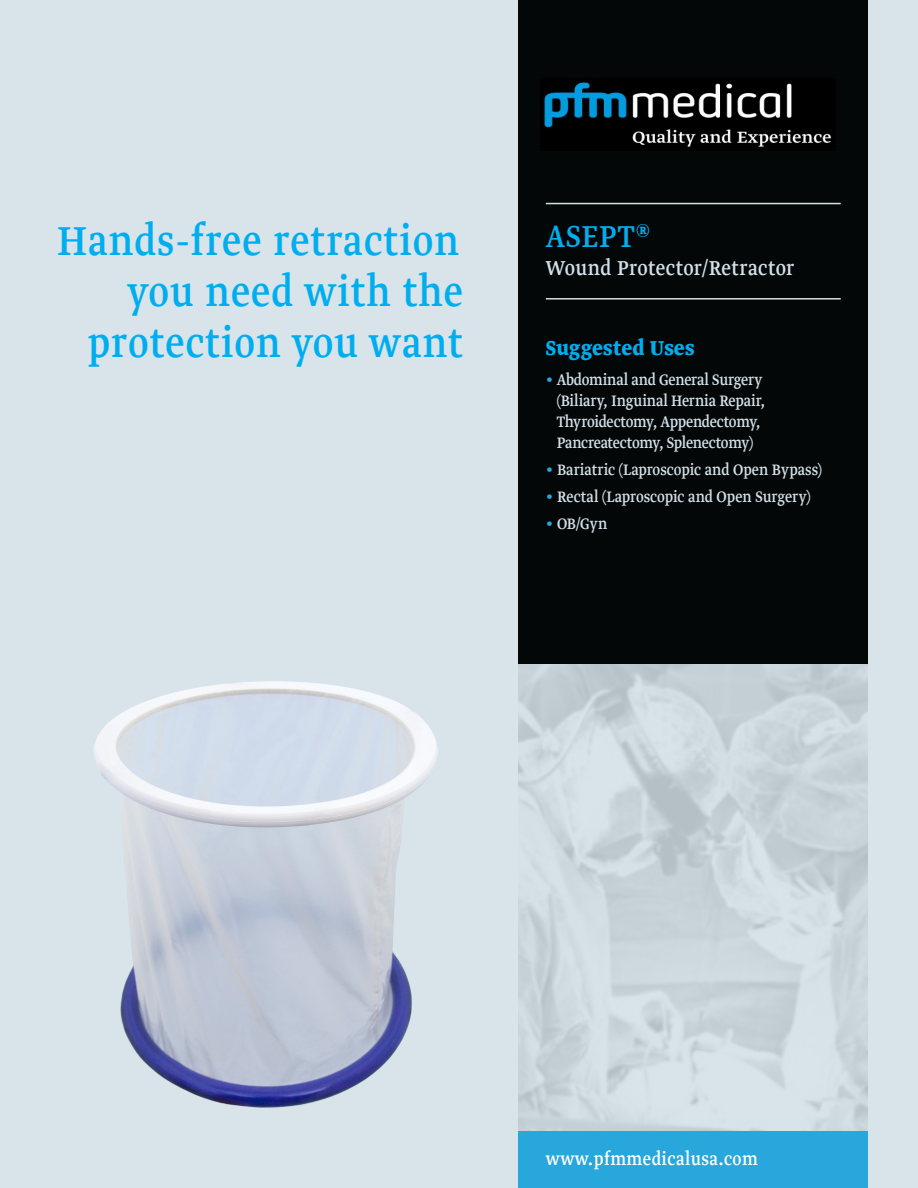
<style>
.page{position:relative;width:918px;height:1188px;background:#d3e0e7}
.page>*{position:absolute;margin:0;border:0;box-sizing:border-box;transform-origin:0 0}
.t1{font:48px/51px "pfmmedical";letter-spacing:.02em;color:#00aeef;text-align:right}
.t2{font:36px "pfmmedical";letter-spacing:.03em;color:#00aeef}
.t3{font:24px "pfmmedical";letter-spacing:.01em;color:#d3e0e7}
.t4{font:700 24px "pfmmedical";letter-spacing:.02em;color:#00aeef}
.t5{font:21px "pfmmedical";letter-spacing:.02em;color:#fff}
.t6{font:18px/21px "pfmmedical";letter-spacing:-.005em;color:#d3e0e7}
.s1{color:#27a7db}
</style>
<div class="page">
<div style="left:518px;top:0;width:350px;height:663px;background:#030708"></div>
<div style="left:518px;top:1131px;width:350px;height:57px;background:#27a7db"></div>
<img style="left:93px;top:681px;width:345px;height:427px">
<hr style="left:546px;top:203px;width:295px;height:1px;background:#d3e0e7">
<hr style="left:546px;top:298px;width:295px;height:2px;background:#d3e0e7">
<img style="left:544px;top:82px;width:288px;height:65px">
<p class="t1" style="left:57px;top:217px;width:408px">Hands-free retraction you need with the protection you want</p>
<p class="t2" style="left:546px;top:214px;width:106px">ASEPT®</p>
<p class="t3" style="left:546px;top:254px;width:250px">Wound Protector/Retractor</p>
<p class="t4" style="left:546px;top:331px;width:150px">Suggested Uses</p>
<p class="t6" style="left:557px;top:370px;width:210px;text-indent:-11px"><span class="s1">•</span> Abdominal and General Surgery (Biliary, Inguinal Hernia Repair,<br>Thyroidectomy, Appendectomy,<br>Pancreatectomy, Splenectomy)</p>
<p class="t6" style="left:546px;top:460px;width:278px"><span class="s1">•</span> Bariatric (Laproscopic and Open Bypass)</p>
<p class="t6" style="left:546px;top:487px;width:266px"><span class="s1">•</span> Rectal (Laproscopic and Open Surgery)</p>
<p class="t6" style="left:546px;top:514px;width:63px"><span class="s1">•</span> OB/Gyn</p>
<p class="t5" style="left:546px;top:1146px;width:214px">www.pfmmedicalusa.com</p>
</div>
